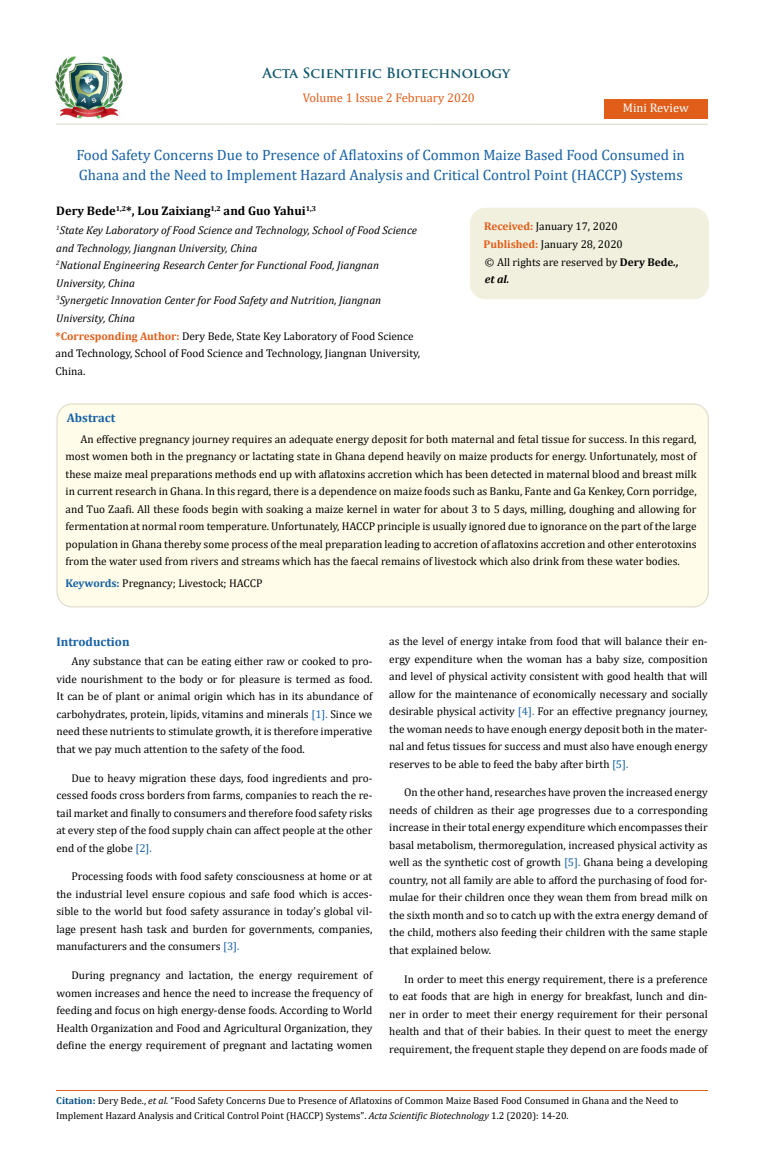
<style>
.page{position:relative;width:764px;height:1170px;background:#fff}
.page>*{position:absolute;margin:0;border:0;box-sizing:border-box;transform-origin:0 0}
.t1{font:15px/20px "Cambria";color:#1560a6}
.t2{font:700 13.75px "Trajan Pro";color:#0e546a}
.t3{font:700 12.5px "Cambria";color:#000}
.t4{font:12.5px "Cambria";color:#e05d1a}
.t5{font:700 12.5px "Cambria";color:#1560a6}
.t6{font:12.5px "Cambria";color:#fff}
.t7{font:11.25px/17.5px "Cambria";color:#000;text-align:justify}
.t8{font:italic 11.25px/17.5px "Cambria";color:#000}
.t9{font:10px/15px "Cambria";color:#000}
.s1{font-weight:700;font-style:normal;color:#e05d1a}
.s2{font-style:normal}
.s3{font-weight:700;color:#e05d1a}
.s4{font-weight:700}
.s5{font-weight:700;font-style:italic}
.s6{font-weight:700;color:#1560a6}
.s7{color:#1560a6}
.s8{font-weight:700;color:#035089}
.s9{font-style:italic}
</style>
<div class="page">
<img style="left:56px;top:57px;width:66px;height:61px">
<div style="left:604px;top:99px;width:103px;height:20px;background:#e05d1a"></div>
<div style="left:57px;top:404px;width:651px;height:203px;background:#fffde9;border-radius:15px"></div>
<div style="left:56px;top:403px;width:653px;height:204px;border:1px solid #e0dfcd;border-radius:15px"></div>
<div style="left:470px;top:208px;width:238px;height:91px;background:#f1f0de;border-radius:15px"></div>
<div style="left:470px;top:208px;width:239px;height:91px;border:1px solid #f1f0de;border-radius:15px"></div>
<hr style="left:56px;top:123px;width:651px;height:2px;background:#e0dfcd">
<hr style="left:56px;top:1090px;width:651px;height:1px;background:#e05d1a">
<p class="t2" style="left:262px;top:64px;width:249px">Acta Scientific Biotechnology</p>
<p class="t4" style="left:303px;top:91px;width:174px">Volume 1 Issue 2 February 2020</p>
<p class="t6" style="left:623px;top:100px;width:67px">Mini Review</p>
<h1 class="t1" style="left:76px;top:145px;width:610px">Food Safety Concerns Due to Presence of Aflatoxins of Common Maize Based Food Consumed in<br>Ghana and the Need to Implement Hazard Analysis and Critical Control Point (HACCP) Systems</h1>
<p class="t3" style="left:56px;top:202px;width:261px">Dery Bede<sup>1,2</sup>*, Lou Zaixiang<sup>1,2</sup> and Guo Yahui<sup>1,3</sup></p>
<p class="t8" style="left:56px;top:221px;width:366px"><sup>1</sup>State Key Laboratory of Food Science and Technology, School of Food Science and Technology, Jiangnan University, China<br><sup>2</sup>National Engineering Research Center for Functional Food, Jiangnan University, China<br><sup>3</sup>Synergetic Innovation Center for Food Safety and Nutrition, Jiangnan University, China<br><span class="s1">*Corresponding Author:</span> <span class="s2">Dery Bede, State Key Laboratory of Food Science and Technology, School of Food Science and Technology, Jiangnan University, China.</span></p>
<p class="t7" style="left:483px;top:217px;width:197px;line-height:17.9px;text-align:left"><span class="s3">Received:</span> January 17, 2020<br><span class="s3">Published:</span> January 28, 2020<br>© All rights are reserved by <span class="s4">Dery Bede</span><span class="s5">., et al.</span></p>
<p class="t5" style="left:67px;top:409px;width:50px">Abstract</p>
<p class="t7" style="left:66px;top:430px;width:632px;text-indent:15px">An effective pregnancy journey requires an adequate energy deposit for both maternal and fetal tissue for success. In this regard, most women both in the pregnancy or lactating state in Ghana depend heavily on maize products for energy. Unfortunately, most of these maize meal preparations methods end up with aflatoxins accretion which has been detected in maternal blood and breast milk in current research in Ghana. In this regard, there is a dependence on maize foods such as Banku, Fante and Ga Kenkey, Corn porridge, and Tuo Zaafi. All these foods begin with soaking a maize kernel in water for about 3 to 5 days, milling, doughing and allowing for fermentation at normal room temperature. Unfortunately, HACCP principle is usually ignored due to ignorance on the part of the large population in Ghana thereby some process of the meal preparation leading to accretion of aflatoxins accretion and other enterotoxins from the water used from rivers and streams which has the faecal remains of livestock which also drink from these water bodies.</p>
<p class="t7" style="left:65px;top:574px;width:199px"><span class="s6">Keywords:</span> Pregnancy; Livestock; HACCP</p>
<p class="t5" style="left:56px;top:633px;width:75px">Introduction</p>
<p class="t7" style="left:56px;top:653px;width:317px;text-indent:15px">Any substance that can be eating either raw or cooked to pro&shy;vide nourishment to the body or for pleasure is termed as food.<br>It can be of plant or animal origin which has in its abundance of carbohydrates, protein, lipids, vitamins and minerals <span class="s7">[1].</span> Since we need these nutrients to stimulate growth, it is therefore imperative that we pay much attention to the safety of the food.</p>
<p class="t7" style="left:56px;top:769px;width:317px;text-indent:15px">Due to heavy migration these days, food ingredients and pro&shy;cessed foods cross borders from farms, companies to reach the re&shy;tail market and finally to consumers and therefore food safety risks at every step of the food supply chain can affect people at the other end of the globe <span class="s7">[2].</span></p>
<p class="t7" style="left:56px;top:868px;width:317px;text-indent:15px">Processing foods with food safety consciousness at home or at the industrial level ensure copious and safe food which is acces&shy;sible to the world but food safety assurance in today’s global vil&shy;lage present hash task and burden for governments, companies, manufacturers and the consumers <span class="s7">[3].</span></p>
<p class="t7" style="left:56px;top:966px;width:317px;text-indent:15px">During pregnancy and lactation, the energy requirement of women increases and hence the need to increase the frequency of feeding and focus on high energy-dense foods. According to World Health Organization and Food and Agricultural Organization, they define the energy requirement of pregnant and lactating women</p>
<p class="t7" style="left:389px;top:632px;width:320px">as the level of energy intake from food that will balance their en&shy;ergy expenditure when the woman has a baby size, composition and level of physical activity consistent with good health that will allow for the maintenance of economically necessary and socially desirable physical activity <span class="s7">[4].</span> For an effective pregnancy journey, the woman needs to have enough energy deposit both in the mater&shy;nal and fetus tissues for success and must also have enough energy reserves to be able to feed the baby after birth <span class="s7">[5].</span></p>
<p class="t7" style="left:389px;top:784px;width:320px;text-indent:15px">On the other hand, researches have proven the increased energy needs of children as their age progresses due to a corresponding increase in their total energy expenditure which encompasses their basal metabolism, thermoregulation, increased physical activity as well as the synthetic cost of growth <span class="s7">[5].</span> Ghana being a developing country, not all family are able to afford the purchasing of food for&shy;mulae for their children once they wean them from bread milk on the sixth month and so to catch up with the extra energy demand of the child, mothers also feeding their children with the same staple that explained below.</p>
<p class="t7" style="left:389px;top:970px;width:320px;text-indent:15px">In order to meet this energy requirement, there is a preference to eat foods that are high in energy for breakfast, lunch and din&shy;ner in order to meet their energy requirement for their personal health and that of their babies. In their quest to meet the energy requirement, the frequent staple they depend on are foods made of</p>
<p class="t9" style="left:56px;top:1093px;width:624px"><span class="s8">Citation:</span> Dery Bede., <span class="s9">et al.</span> “Food Safety Concerns Due to Presence of Aflatoxins of Common Maize Based Food Consumed in Ghana and the Need to<br>Implement Hazard Analysis and Critical Control Point (HACCP) Systems". <span class="s9">Acta Scientific Biotechnology</span> 1.2 (2020): 14-20.</p>
</div>
